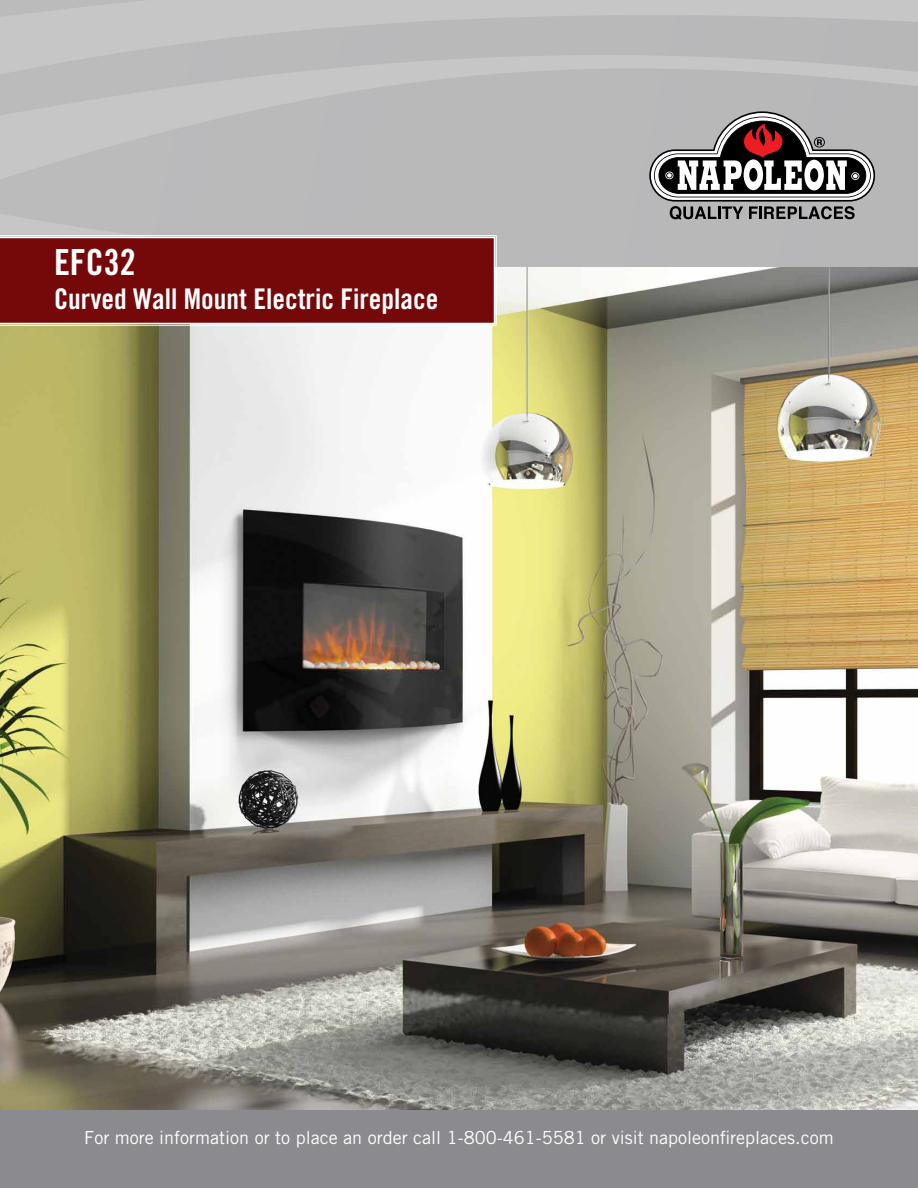
<style>
.page{position:relative;width:918px;height:1188px;background:#fff}
.page>*{position:absolute;margin:0;border:0;box-sizing:border-box;transform-origin:0 0}
.t1{font:36px "Trade Gothic LT Std Bd Cn 20";color:#fff}
.t2{font:28.5px "Trade Gothic LT Std Bd Cn 20";color:#fff}
.t3{font:18px "Trade Gothic LT Std";color:#fff}
</style>
<div class="page">
<img style="left:0;top:267px;width:918px;height:843px">
<div style="left:0;top:1110px;width:918px;height:78px;background:#8b8a8e"></div>
<svg style="left:649px;top:111px;width:226px;height:109px"></svg>
<svg style="left:0;top:235px;width:497px;height:91px"></svg>
<svg style="left:0;top:236px;width:496px;height:89px;background:#7b1415"></svg>
<h1 class="t1" style="left:54px;top:240px;width:83px">EFC32</h1>
<h2 class="t2" style="left:54px;top:282px;width:386px">Curved Wall Mount Electric Fireplace</h2>
<p class="t3" style="left:84px;top:1127px;width:751px">For more information or to place an order call 1-800-461-5581 or visit napoleonfireplaces.com</p>
</div>
